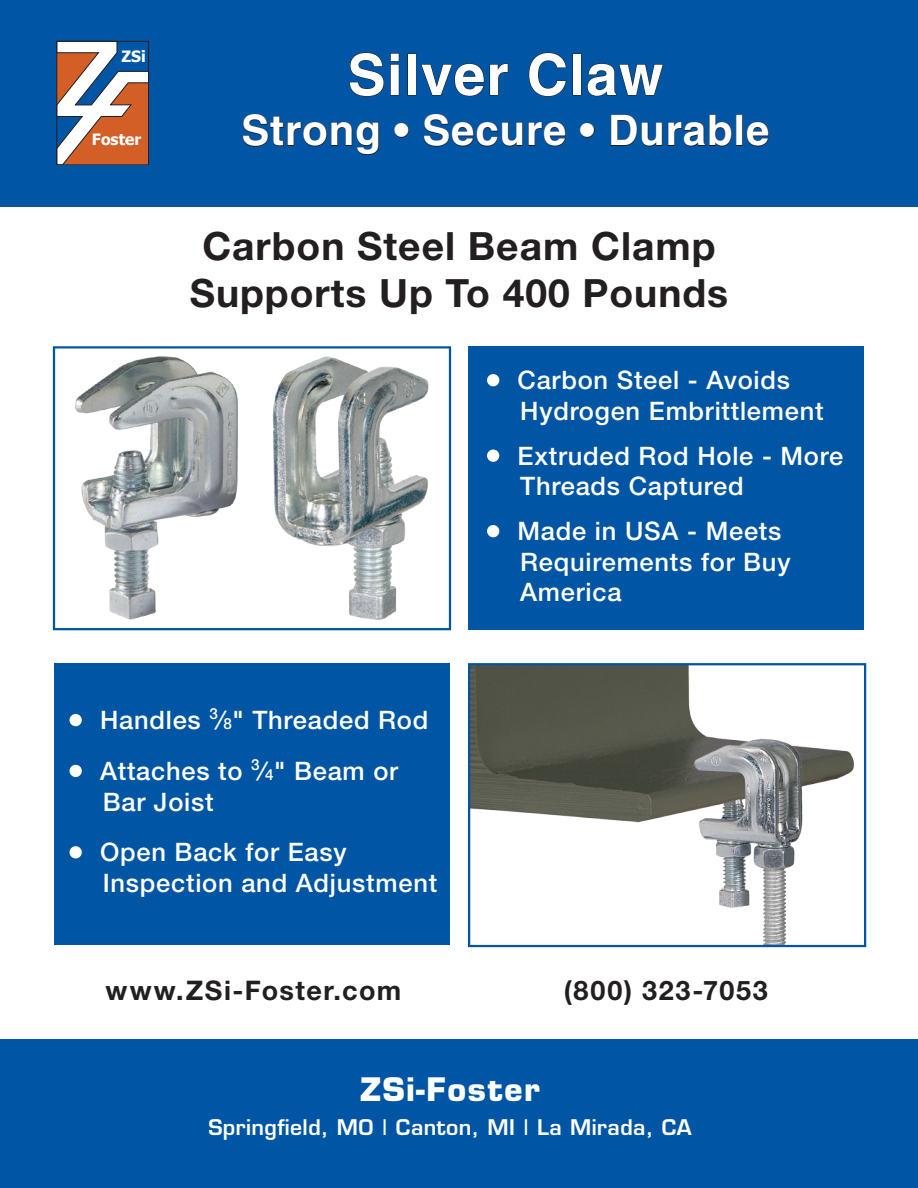
<style>
.page{position:relative;width:918px;height:1188px;background:#fff}
.page>*{position:absolute;margin:0;border:0;box-sizing:border-box;transform-origin:0 0}
.t1{font:700 57px "Helvetica";letter-spacing:.02em;color:#fff}
.t2{font:700 42px "Helvetica";letter-spacing:.02em;color:#fff}
.t3{font:700 39px/46.8px "Helvetica Neue LT Std";letter-spacing:.025em;color:#231f20;text-align:center}
.t4{font:700 31.5px "Eurostile";letter-spacing:.05em;color:#fff}
.t5{font:700 27px "Helvetica Neue LT Std";letter-spacing:.055em;color:#231f20}
.t6{font:500 25.5px/30.6px "Helvetica Neue LT Std";letter-spacing:.03em;color:#fff}
.t7{font:600 21px "Eurostile";letter-spacing:.02em;color:#fff}
.t8{font:700 15.6px "Tahoma";color:#fff}
.s1{font-size:15.3px}
</style>
<div class="page">
<img style="left:471px;top:666px;width:383px;height:278px">
<div style="left:53px;top:346px;width:398px;height:284px;border:2px solid #0155a5"></div>
<div style="left:468px;top:663px;width:398px;height:284px;border:2px solid #0155a5"></div>
<div style="left:0;top:0;width:918px;height:206px;background:#0155a5"></div>
<div style="left:468px;top:346px;width:396px;height:284px;background:#0155a5"></div>
<div style="left:54px;top:663px;width:396px;height:282px;background:#0155a5"></div>
<svg style="left:349px;top:52px;width:35px;height:45px"></svg>
<svg style="left:390px;top:53px;width:10px;height:43px"></svg>
<div style="left:407px;top:54px;width:9px;height:41px;border:1px solid #231f20"></div>
<svg style="left:421px;top:63px;width:88px;height:34px"></svg>
<svg style="left:528px;top:52px;width:39px;height:45px"></svg>
<svg style="left:587px;top:63px;width:77px;height:34px"></svg>
<svg style="left:242px;top:114px;width:137px;height:41px"></svg>
<div style="left:394px;top:123px;width:15px;height:15px;border:1px solid #231f20;border-radius:50%"></div>
<svg style="left:423px;top:114px;width:143px;height:33px"></svg>
<div style="left:580px;top:123px;width:15px;height:15px;border:1px solid #231f20;border-radius:50%"></div>
<svg style="left:610px;top:114px;width:122px;height:33px"></svg>
<div style="left:736px;top:115px;width:7px;height:31px;border:1px solid #231f20"></div>
<svg style="left:746px;top:122px;width:23px;height:25px"></svg>
<svg style="left:56px;top:41px;width:91px;height:124px"></svg>
<div style="left:57px;top:41px;width:92px;height:124px;border:1px solid #231f20"></div>
<div style="left:487px;top:374px;width:12px;height:12px;border:3px solid #fff;border-radius:50%"></div>
<div style="left:487px;top:450px;width:12px;height:12px;border:3px solid #fff;border-radius:50%"></div>
<div style="left:487px;top:525px;width:12px;height:12px;border:3px solid #fff;border-radius:50%"></div>
<div style="left:70px;top:714px;width:12px;height:12px;border:3px solid #fff;border-radius:50%"></div>
<div style="left:70px;top:765px;width:12px;height:12px;border:3px solid #fff;border-radius:50%"></div>
<div style="left:70px;top:846px;width:12px;height:12px;border:3px solid #fff;border-radius:50%"></div>
<div style="left:0;top:1040px;width:918px;height:148px;background:#0155a5"></div>
<img style="left:75px;top:356px;width:163px;height:264px">
<img style="left:272px;top:356px;width:157px;height:264px">
<p class="t8" style="left:121px;top:45px;width:26px">ZSi</p>
<p class="t8" style="left:92px;top:128px;width:51px">Foster</p>
<h1 class="t1" style="left:348px;top:40px;width:317px">Silver Claw</h1>
<h2 class="t2" style="left:241px;top:105px;width:530px">Strong • Secure • Durable</h2>
<h3 class="t3" style="left:190px;top:222px;width:540px">Carbon Steel Beam Clamp<br>Supports Up To 400 Pounds</h3>
<p class="t6" style="left:520px;top:365px;width:305px;text-indent:-33px">• Carbon Steel - Avoids<br>Hydrogen Embrittlement</p>
<p class="t6" style="left:520px;top:440px;width:325px;text-indent:-33px">• Extruded Rod Hole - More<br>Threads Captured</p>
<p class="t6" style="left:520px;top:516px;width:272px;text-indent:-33px">• Made in USA - Meets<br>Requirements for Buy<br>America</p>
<p class="t6" style="left:69px;top:705px;width:361px">• Handles <sup>3</sup>⁄<span class="s1">8</span>" Threaded Rod</p>
<p class="t6" style="left:103px;top:755px;width:297px;text-indent:-33px">• Attaches to <sup>3</sup>⁄<span class="s1">4</span>" Beam or<br>Bar Joist</p>
<p class="t6" style="left:103px;top:837px;width:336px;text-indent:-33px">• Open Back for Easy<br>Inspection and Adjustment</p>
<p class="t5" style="left:106px;top:974px;width:297px">www.ZSi-Foster.com</p>
<p class="t5" style="left:564px;top:974px;width:205px">(800) 323-7053</p>
<p class="t4" style="left:360px;top:1070px;width:181px">ZSi-Foster</p>
<p class="t7" style="left:208px;top:1114px;width:485px">Springfield, MO | Canton, MI | La Mirada, CA</p>
</div>
